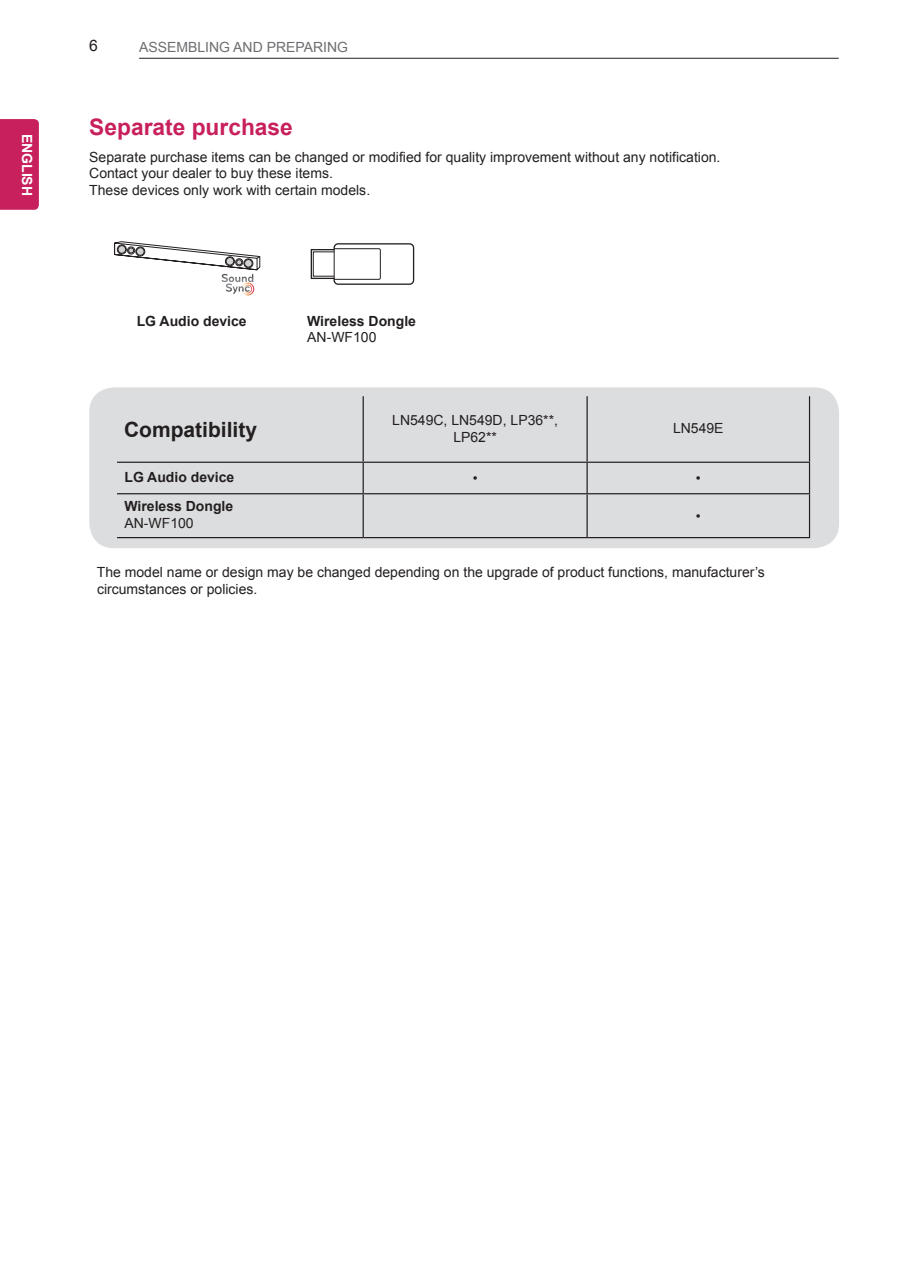
<style>
.page{position:relative;width:903px;height:1275px;background:#fff}
.page>*{position:absolute;margin:0;border:0;box-sizing:border-box;transform-origin:0 0}
._2nd_Title__for_CD{font:700 22.75px "Arial";color:#c8205d}
.Body{font:700 21px "Arial";color:#231f20}
.t1{font:15.75px "Arial";color:#231f20}
.Body-2{font:14px/16.8px "Arial";color:#231f20;text-align:center}
.Body-3{font:700 14px "Arial";color:#231f20}
.t2{font:14px "Arial";color:#6c6d70}
.t3{font:700 14px "Arial";color:#fff}
.t4{font:700 14px "Bryant LG";color:#fff}
</style>
<div class="page">
<div style="left:0;top:119px;width:39px;height:91px;background:#c8205d"></div>
<hr style="left:139px;top:58px;width:700px;height:1px;background:#231f20">
<div style="left:89px;top:387px;width:750px;height:161px;background:#dcdddf;border-radius:25px"></div>
<svg style="left:114px;top:241px;width:146px;height:54px"></svg>
<svg style="left:310px;top:243px;width:105px;height:42px"></svg>
<hr style="left:363px;top:396px;width:1px;height:66px;background:#231f20">
<hr style="left:117px;top:462px;width:246px;height:1px;background:#231f20">
<hr style="left:363px;top:462px;width:224px;height:1px;background:#231f20">
<hr style="left:363px;top:463px;width:1px;height:30px;background:#231f20">
<hr style="left:587px;top:462px;width:223px;height:1px;background:#231f20">
<hr style="left:117px;top:493px;width:246px;height:1px;background:#231f20">
<hr style="left:363px;top:493px;width:224px;height:1px;background:#231f20">
<hr style="left:363px;top:494px;width:1px;height:43px;background:#231f20">
<hr style="left:587px;top:493px;width:223px;height:1px;background:#231f20">
<hr style="left:117px;top:537px;width:246px;height:1px;background:#231f20">
<hr style="left:363px;top:537px;width:224px;height:1px;background:#231f20">
<hr style="left:587px;top:537px;width:223px;height:1px;background:#231f20">
<hr style="left:586px;top:463px;width:2px;height:30px;background:#231f20">
<hr style="left:809px;top:463px;width:1px;height:30px;background:#231f20">
<hr style="left:586px;top:494px;width:2px;height:43px;background:#231f20">
<hr style="left:809px;top:494px;width:1px;height:43px;background:#231f20">
<hr style="left:586px;top:396px;width:2px;height:66px;background:#231f20">
<hr style="left:809px;top:396px;width:1px;height:66px;background:#231f20">
<p class="t3" style="left:36px;top:134px;width:64px;rotate:90deg">ENGLISH</p>
<p class="t4" style="left:35px;top:150px;width:30px;rotate:90deg">ENG</p>
<p class="t1" style="left:89px;top:35px;width:10px">6</p>
<p class="t2" style="left:139px;top:37px;width:211px">ASSEMBLING AND PREPARING</p>
<p class="_2nd_Title__for_CD" style="left:89px;top:112px;width:205px">Separate purchase</p>
<p class="Body-2" style="left:89px;top:148px;width:633px">Separate purchase items can be changed or modified for quality improvement without any notification.</p>
<p class="Body-2" style="left:89px;top:165px;width:245px">Contact your dealer to buy these items.</p>
<p class="Body-2" style="left:89px;top:182px;width:282px">These devices only work with certain models.</p>
<p class="Body-3" style="left:137px;top:311px;width:111px">LG Audio device</p>
<p class="Body-3" style="left:307px;top:311px;width:110px">Wireless Dongle</p>
<p class="Body-2" style="left:307px;top:329px;width:71px">AN-WF100</p>
<p class="Body" style="left:124px;top:416px;width:135px">Compatibility</p>
<p class="Body-2" style="left:392px;top:412px;width:167px">LN549C, LN549D, LP36**,<br>LP62**</p>
<p class="Body-2" style="left:673px;top:420px;width:52px">LN549E</p>
<p class="Body-3" style="left:124px;top:468px;width:111px">LG Audio device</p>
<p class="Body-2" style="left:473px;top:470px;width:6px">•</p>
<p class="Body-2" style="left:696px;top:470px;width:6px">•</p>
<p class="Body-3" style="left:124px;top:497px;width:110px">Wireless Dongle</p>
<p class="Body-2" style="left:124px;top:515px;width:71px">AN-WF100</p>
<p class="Body-2" style="left:696px;top:508px;width:6px">•</p>
<p class="Body-2" style="left:97px;top:564px;width:670px">The model name or design may be changed depending on the upgrade of product functions, manufacturer’s</p>
<p class="Body-2" style="left:97px;top:580px;width:162px">circumstances or policies.</p>
</div>
